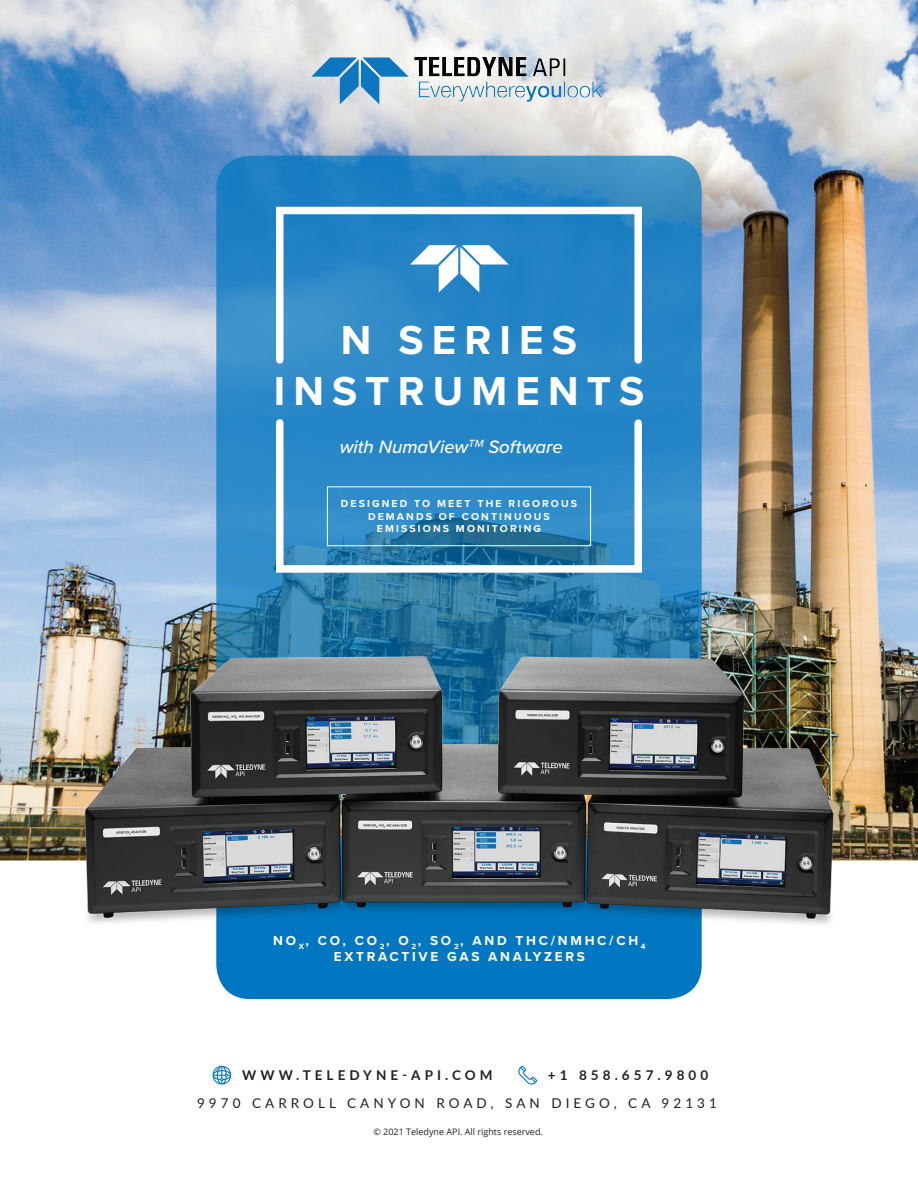
<style>
.page{position:relative;width:918px;height:1188px;background:#fff}
.page>*{position:absolute;margin:0;border:0;box-sizing:border-box;transform-origin:0 0}
.t1{font:700 42px/50.4px "Proxima Nova";letter-spacing:.195em;color:#fff;text-align:center}
.t2{font:italic 500 18.6px "Proxima Nova";color:#fff}
.t3{font:700 13.5px/16.2px "Proxima Nova";letter-spacing:.2em;color:#fff;text-align:center}
.t4{font:13.5px "Lato";letter-spacing:.3em;color:#231f20}
.t5{font:700 13.5px "Lato";letter-spacing:.3em;color:#231f20}
.t6{font:700 10.5px/12.6px "Proxima Nova";letter-spacing:.2em;color:#fff;text-align:center}
.t7{font:9px "Open Sans";color:#231f20}
</style>
<div class="page">
<img style="left:0;top:0;width:918px;height:861px">
<svg style="left:216px;top:156px;width:486px;height:620px;background:#2984c0"></svg>
<div style="left:216px;top:940px;width:486px;height:59px;background:#0077c0"></div>
<img style="left:63px;top:635px;width:792px;height:305px">
<div style="left:276px;top:419px;width:366px;height:154px;border:8px solid #fff"></div>
<div style="left:276px;top:207px;width:366px;height:157px;border:8px solid #fff"></div>
<img style="left:312px;top:53px;width:294px;height:51px">
<div style="left:327px;top:486px;width:264px;height:60px;border:1px solid #fff"></div>
<svg style="left:410px;top:245px;width:99px;height:48px"></svg>
<svg style="left:518px;top:1066px;width:19px;height:19px"></svg>
<svg style="left:213px;top:1066px;width:18px;height:19px"></svg>
<h1 class="t1" style="left:274px;top:314px;width:372px">N SERIES<br>INSTRUMENTS</h1>
<h2 class="t2" style="left:340px;top:433px;width:225px">with NumaView<sup>TM</sup> Software</h2>
<p class="t6" style="left:341px;top:497px;width:238px">DESIGNED TO MEET THE RIGOROUS<br>DEMANDS OF CONTINUOUS<br>EMISSIONS MONITORING</p>
<p class="t3" style="left:273px;top:932px;width:374px">NO <sub>X</sub>, CO, CO <sub>2</sub>, O <sub>2</sub>, SO <sub>2</sub>, AND THC/NMHC/CH <sub>4<br></sub>EXTRACTIVE GAS ANALYZERS</p>
<p class="t5" style="left:242px;top:1065px;width:252px">WWW.TELEDYNE-API.COM</p>
<p class="t5" style="left:548px;top:1065px;width:162px">+1 858.657.9800</p>
<p class="t4" style="left:197px;top:1094px;width:521px">9970 CARROLL CANYON ROAD, SAN DIEGO, CA 92131</p>
<p class="t7" style="left:373px;top:1126px;width:171px">© 2021 Teledyne API. All rights reserved.</p>
</div>
